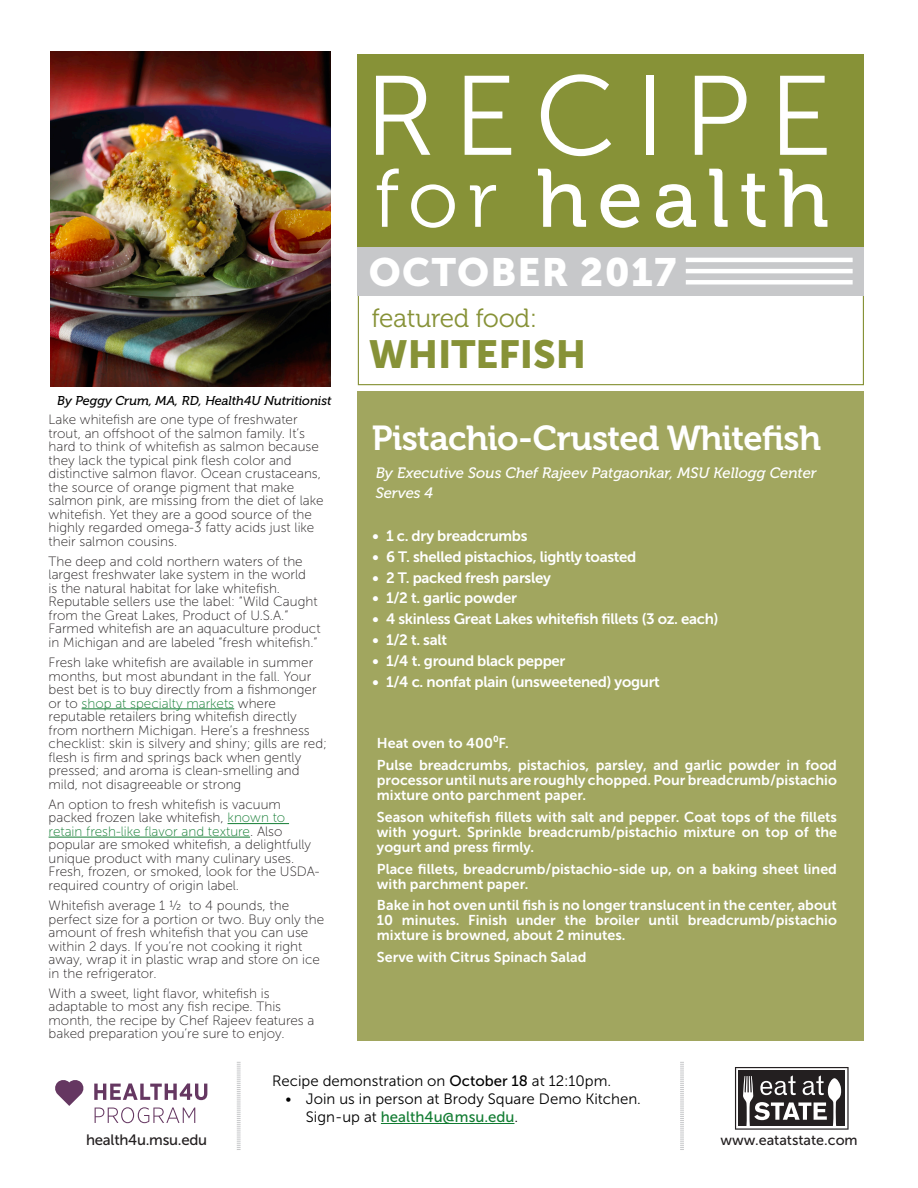
<style>
.page{position:relative;width:918px;height:1188px;background:#fff}
.page>*{position:absolute;margin:0;border:0;box-sizing:border-box;transform-origin:0 0}
.t1{font:112.5px "Museo Sans 300";letter-spacing:.16em;color:#fff}
.t2{font:82.35px "Museo 500";letter-spacing:.12em;color:#fff}
.t3{font:39.3px "Museo Sans 900";letter-spacing:.03em;color:#fff}
.t4{font:39px "Museo Sans 900";color:#879237}
.t5{font:34.5px "Museo 700";letter-spacing:-.015em;color:#fff}
.heading_1{font:26.4px "Museo 300";letter-spacing:-.01em;color:#879237}
.t6{font:15px "Museo Sans 700";letter-spacing:-.02em;color:#fff}
.t7{font:15px/18px "Museo Sans 300";color:#000}
.t8{font:italic 15px "Museo 500";color:#fff}
.t9{font:15px "Museo Sans 500";letter-spacing:-.02em;color:#231f20}
.t10{font:14.4px "Museo Sans 500";color:#231f20}
.t11{font:14.25px/15px "Museo Sans 700";color:#fff;text-align:justify}
.t12{font:13.5px/13.5px "Museo Sans 100";color:#231f20}
.t13{font:italic 12.75px "Museo 500";color:#000}
.s1{font-family:"Museo 300"}
.s2{color:#127c32}
.s3{font-family:"Museo Sans 500"}
.s4{font-family:"Museo Sans 500";color:#127c32}
</style>
<div class="page">
<hr style="left:82px;top:709px;width:152px;height:1px;background:#127c32">
<hr style="left:228px;top:823px;width:61px;height:1px;background:#127c32">
<hr style="left:49px;top:837px;width:201px;height:1px;background:#127c32">
<div style="left:358px;top:290px;width:506px;height:95px;background:#fff;border:1px solid #879237"></div>
<div style="left:357px;top:392px;width:507px;height:649px;background:#a1a65f"></div>
<div style="left:357px;top:247px;width:507px;height:49px;background:#c7c8ca"></div>
<div style="left:357px;top:54px;width:507px;height:192px;background:#879237"></div>
<svg style="left:237px;top:1062px;width:4px;height:88px"></svg>
<svg style="left:735px;top:1067px;width:114px;height:63px"></svg>
<svg style="left:55px;top:1080px;width:29px;height:26px"></svg>
<svg style="left:94px;top:1083px;width:113px;height:17px"></svg>
<svg style="left:95px;top:1107px;width:100px;height:16px"></svg>
<img style="left:51px;top:52px;width:279px;height:334px">
<hr style="left:686px;top:258px;width:167px;height:4px;background:#fff">
<hr style="left:686px;top:269px;width:167px;height:4px;background:#fff">
<div style="left:686px;top:280px;width:167px;height:5px;background:#fff"></div>
<hr style="left:381px;top:1123px;width:133px;height:1px;background:#127c32">
<svg style="left:680px;top:1062px;width:4px;height:88px"></svg>
<p class="t1" style="left:364px;top:55px;width:470px">RECIPE</p>
<p class="t2" style="left:375px;top:153px;width:456px"><span class="s1">for</span> health</p>
<p class="t3" style="left:369px;top:250px;width:309px">OCTOBER 2017</p>
<p class="t13" style="left:57px;top:393px;width:276px">By Peggy Crum, MA, RD, Health4U Nutritionist</p>
<p class="t12" style="left:49px;top:413px;width:277px">Lake whitefish are one type of freshwater trout, an offshoot of the salmon family. It’s hard to think of whitefish as salmon because they lack the typical pink flesh color and distinctive salmon flavor. Ocean crustaceans, the source of orange pigment that make salmon pink, are missing from the diet of lake whitefish. Yet they are a good source of the highly regarded omega-3 fatty acids just like their salmon cousins.</p>
<p class="t12" style="left:49px;top:555px;width:273px">The deep and cold northern waters of the largest freshwater lake system in the world<br>is the natural habitat for lake whitefish.<br>Reputable sellers use the label: “Wild Caught from the Great Lakes, Product of U.S.A.” Farmed whitefish are an aquaculture product in Michigan and are labeled “fresh whitefish.”</p>
<p class="t12" style="left:49px;top:656px;width:280px">Fresh lake whitefish are available in summer months, but most abundant in the fall. Your best bet is to buy directly from a fishmonger or to <span class="s2">shop at specialty markets</span> where reputable retailers bring whitefish directly from northern Michigan. Here’s a freshness checklist: skin is silvery and shiny; gills are red; flesh is firm and springs back when gently pressed; and aroma is clean-smelling and mild, not disagreeable or strong</p>
<p class="t12" style="left:49px;top:798px;width:273px">An option to fresh whitefish is vacuum packed frozen lake whitefish, <span class="s2">known to retain fresh-like flavor and texture</span>. Also popular are smoked whitefish, a delightfully unique product with many culinary uses.<br>Fresh, frozen, or smoked, look for the USDA&shy;required country of origin label.</p>
<p class="t12" style="left:49px;top:899px;width:277px">Whitefish average 1 ½ to 4 pounds, the perfect size for a portion or two. Buy only the amount of fresh whitefish that you can use within 2 days. If you’re not cooking it right away, wrap it in plastic wrap and store on ice in the refrigerator.</p>
<p class="t12" style="left:49px;top:987px;width:267px">With a sweet, light flavor, whitefish is adaptable to most any fish recipe. This month, the recipe by Chef Rajeev features a baked preparation you’re sure to enjoy.</p>
<p class="heading_1" style="left:372px;top:304px;width:167px">featured food:</p>
<p class="t4" style="left:369px;top:332px;width:219px">WHITEFISH</p>
<p class="t5" style="left:372px;top:419px;width:451px">Pistachio-Crusted Whitefish</p>
<p class="t8" style="left:376px;top:464px;width:442px">By Executive Sous Chef Rajeev Patgaonkar, MSU Kellogg Center</p>
<p class="t8" style="left:376px;top:484px;width:59px">Serves 4</p>
<p class="t6" style="left:373px;top:527px;width:157px">• 1 c. dry breadcrumbs</p>
<p class="t6" style="left:373px;top:548px;width:265px">• 6 T. shelled pistachios, lightly toasted</p>
<p class="t6" style="left:373px;top:569px;width:180px">• 2 T. packed fresh parsley</p>
<p class="t6" style="left:373px;top:590px;width:146px">• 1/2 t. garlic powder</p>
<p class="t6" style="left:373px;top:611px;width:347px">• 4 skinless Great Lakes whitefish fillets (3 oz. each)</p>
<p class="t6" style="left:373px;top:631px;width:76px">• 1/2 t. salt</p>
<p class="t6" style="left:373px;top:652px;width:194px">• 1/4 t. ground black pepper</p>
<p class="t6" style="left:373px;top:673px;width:289px">• 1/4 c. nonfat plain (unsweetened) yogurt</p>
<p class="t11" style="left:377px;top:736px;width:133px">Heat oven to 400⁰F.</p>
<p class="t11" style="left:377px;top:758px;width:462px">Pulse breadcrumbs, pistachios, parsley, and garlic powder in food processor until nuts are roughly chopped. Pour breadcrumb/pistachio mixture onto parchment paper.</p>
<p class="t11" style="left:377px;top:809px;width:462px">Season whitefish fillets with salt and pepper. Coat tops of the fillets with yogurt. Sprinkle breadcrumb/pistachio mixture on top of the yogurt and press firmly.</p>
<p class="t11" style="left:377px;top:861px;width:462px">Place fillets, breadcrumb/pistachio-side up, on a baking sheet lined with parchment paper.</p>
<p class="t11" style="left:377px;top:898px;width:462px">Bake in hot oven until fish is no longer translucent in the center, about 10 minutes. Finish under the broiler until breadcrumb/pistachio mixture is browned, about 2 minutes.</p>
<p class="t11" style="left:377px;top:950px;width:211px">Serve with Citrus Spinach Salad</p>
<p class="t7" style="left:272px;top:1072px;width:341px">Recipe demonstration on <span class="s3">October 18</span> at 12:10pm.</p>
<p class="t7" style="left:306px;top:1090px;width:337px;text-indent:-20px">• Join us in person at Brody Square Demo Kitchen.<br>Sign-up at <span class="s4">health4u@msu.edu</span>.</p>
<p class="t9" style="left:86px;top:1132px;width:123px">health4u.msu.edu</p>
<p class="t10" style="left:720px;top:1132px;width:139px">www.eatatstate.com</p>
</div>
